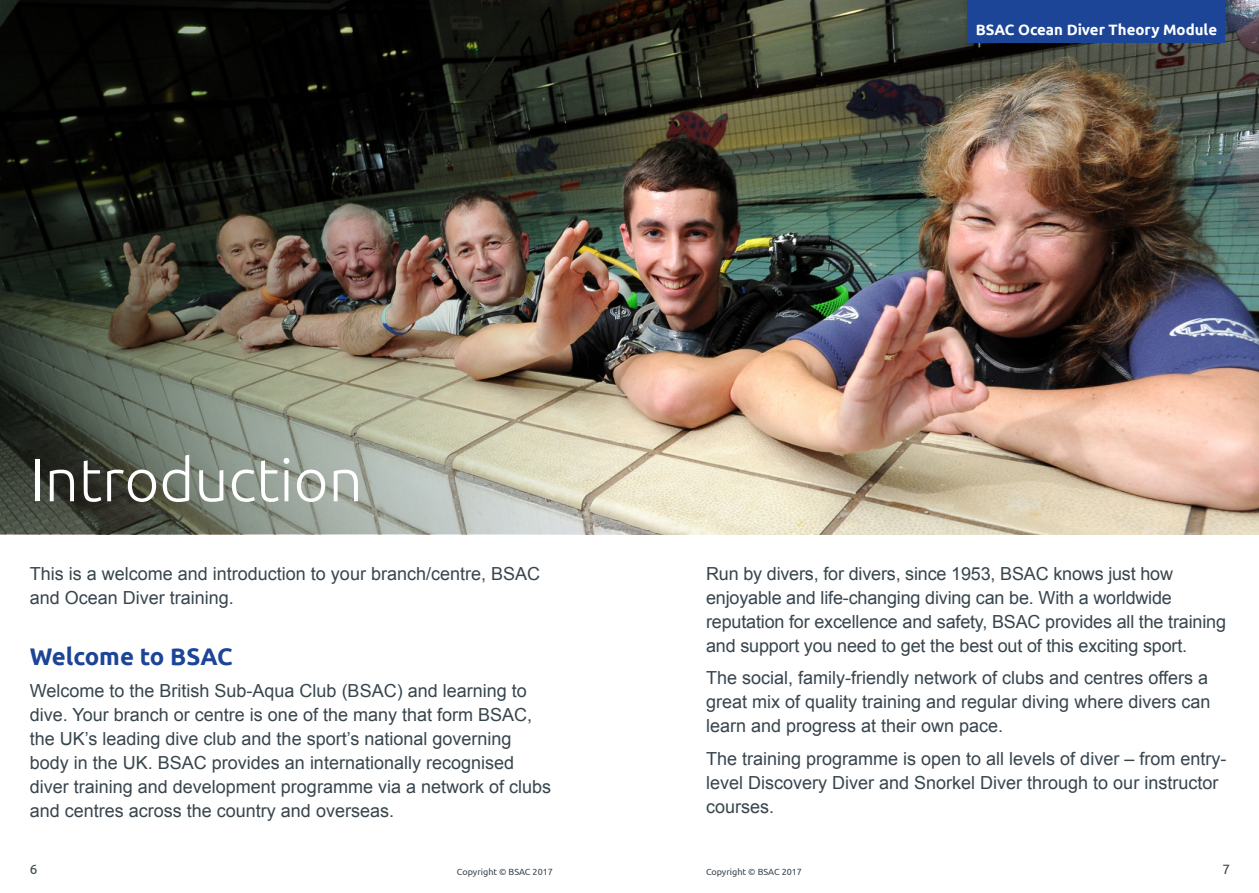
<style>
.page{position:relative;width:1259px;height:893px;background:#fff}
.page>*{position:absolute;margin:0;border:0;box-sizing:border-box;transform-origin:0 0}
.Section_header{font:300 60px "Ubuntu";color:#fff}
.Subhead{font:700 24px "Ubuntu";color:#1c4598}
.Body_copy{font:18px/24px "Arial";color:#38454d}
.t1{font:700 15px "Ubuntu";color:#fff}
.t2{font:13.5px "Ubuntu";color:#38454d}
.t3{font:9px "Ubuntu";color:#38454d}
</style>
<div class="page">
<img style="left:616px;top:0;width:643px;height:534px">
<img style="left:0;top:0;width:616px;height:534px">
<div style="left:967px;top:0;width:258px;height:43px;background:#1c4598"></div>
<p class="t1" style="left:975px;top:21px;width:243px">BSAC Ocean Diver Theory Module</p>
<p class="Section_header" style="left:30px;top:444px;width:334px">Introduction</p>
<p class="Body_copy" style="left:30px;top:561px;width:512px">This is a welcome and introduction to your branch/centre, BSAC and Ocean Diver training.</p>
<p class="Subhead" style="left:30px;top:642px;width:204px">Welcome to BSAC</p>
<p class="Body_copy" style="left:30px;top:679px;width:523px">Welcome to the British Sub-Aqua Club (BSAC) and learning to dive. Your branch or centre is one of the many that form BSAC, the UK’s leading dive club and the sport’s national governing body in the UK. BSAC provides an internationally recognised diver training and development programme via a network of clubs and centres across the country and overseas.</p>
<p class="Body_copy" style="left:706px;top:561px;width:521px">Run by divers, for divers, since 1953, BSAC knows just how enjoyable and life-changing diving can be. With a worldwide reputation for excellence and safety, BSAC provides all the training and support you need to get the best out of this exciting sport.</p>
<p class="Body_copy" style="left:706px;top:666px;width:506px">The social, family-friendly network of clubs and centres offers a great mix of quality training and regular diving where divers can learn and progress at their own pace.</p>
<p class="Body_copy" style="left:706px;top:746px;width:522px">The training programme is open to all levels of diver – from entry&shy;level Discovery Diver and Snorkel Diver through to our instructor courses.</p>
<p class="t2" style="left:30px;top:861px;width:9px">6</p>
<p class="t3" style="left:457px;top:866px;width:97px">Copyright © BSAC 2017</p>
<p class="t3" style="left:706px;top:866px;width:97px">Copyright © BSAC 2017</p>
<p class="t2" style="left:1222px;top:861px;width:9px">7</p>
</div>
